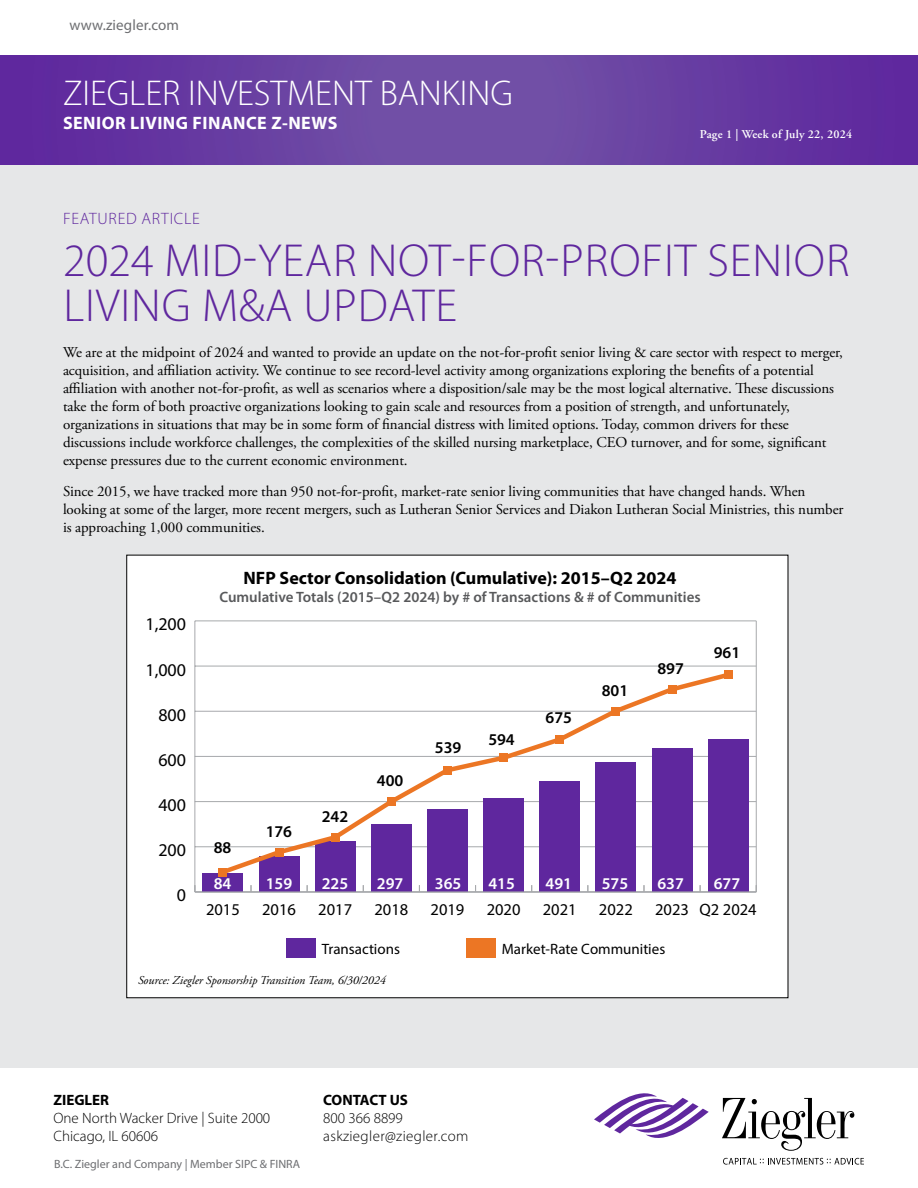
<style>
.page{position:relative;width:918px;height:1188px;background:#fff}
.page>*{position:absolute;margin:0;border:0;box-sizing:border-box;transform-origin:0 0}
.t1{font:300 46.5px/45px "Myriad Pro";letter-spacing:.02em;color:#5f279e}
.t2{font:300 36px "Myriad Pro";color:#fff}
.t3{font:700 18px "Myriad Pro";color:#000}
.t4{font:18px "Myriad Pro";color:#000}
.t5{font:700 18px "Myriad Pro";letter-spacing:.025em;color:#fff}
.t6{font:16.5px "Myriad Pro";color:#000}
.t7{font:600 16.5px "Myriad Pro";color:#fff}
.t8{font:600 16.5px "Myriad Pro";color:#000}
.t9{font:300 16.5px "Myriad Pro";letter-spacing:.045em;color:#5f279e}
.t10{font:15px/18px "Adobe Garamond Pro";letter-spacing:-.005em;color:#000}
.t11{font:600 15px "Myriad Pro";color:#58595b}
.t12{font:300 15px/18px "Myriad Pro";color:#000}
.t13{font:15px "Myriad Pro";color:#000}
.t14{font:300 15px/18px "Myriad Pro";letter-spacing:.025em;color:#000}
.t15{font:700 15px "Myriad Pro";color:#000}
.t16{font:15px "Myriad Pro";letter-spacing:.01em;color:#6d6e71}
.t17{font:600 semi-condensed 15px "Myriad Pro";color:#000}
.t18{font:italic 12px "Adobe Garamond Pro";color:#000}
.t19{font:12px "Myriad Pro";color:#6d6e71}
.t20{font:600 12px "Adobe Garamond Pro";letter-spacing:.02em;color:#fff}
</style>
<div class="page">
<svg style="left:0;top:56px;width:918px;height:110px;background:#693ea2"></svg>
<div style="left:0;top:166px;width:918px;height:902px;background:#e6e7e8"></div>
<svg style="left:723px;top:1158px;width:141px;height:7px"></svg>
<svg style="left:722px;top:1098px;width:132px;height:53px"></svg>
<svg style="left:594px;top:1093px;width:115px;height:45px"></svg>
<div style="left:127px;top:555px;width:661px;height:443px;background:#fff"></div>
<hr style="left:194px;top:621px;width:1px;height:271px;background:#a7a9ac">
<hr style="left:195px;top:846px;width:561px;height:1px;background:#a7a9ac">
<hr style="left:195px;top:801px;width:561px;height:1px;background:#a7a9ac">
<hr style="left:195px;top:756px;width:561px;height:1px;background:#a7a9ac">
<hr style="left:195px;top:711px;width:561px;height:1px;background:#a7a9ac">
<hr style="left:195px;top:666px;width:561px;height:1px;background:#a7a9ac">
<hr style="left:195px;top:621px;width:561px;height:1px;background:#a7a9ac">
<div style="left:203px;top:873px;width:40px;height:19px;background:#5f279e"></div>
<div style="left:259px;top:856px;width:40px;height:36px;background:#5f279e"></div>
<div style="left:315px;top:841px;width:40px;height:51px;background:#5f279e"></div>
<div style="left:371px;top:825px;width:41px;height:67px;background:#5f279e"></div>
<div style="left:427px;top:810px;width:41px;height:82px;background:#5f279e"></div>
<div style="left:483px;top:798px;width:41px;height:94px;background:#5f279e"></div>
<div style="left:540px;top:781px;width:40px;height:111px;background:#5f279e"></div>
<div style="left:596px;top:762px;width:40px;height:130px;background:#5f279e"></div>
<div style="left:652px;top:748px;width:40px;height:144px;background:#5f279e"></div>
<div style="left:708px;top:739px;width:40px;height:153px;background:#5f279e"></div>
<hr style="left:195px;top:892px;width:561px;height:1px;background:#a7a9ac">
<hr style="left:756px;top:621px;width:1px;height:271px;background:#a7a9ac">
<svg style="left:217px;top:673px;width:517px;height:205px"></svg>
<div style="left:218px;top:868px;width:9px;height:9px;background:#ec7624"></div>
<div style="left:275px;top:848px;width:9px;height:9px;background:#ec7624"></div>
<div style="left:331px;top:833px;width:9px;height:9px;background:#ec7624"></div>
<div style="left:387px;top:797px;width:9px;height:9px;background:#ec7624"></div>
<div style="left:443px;top:766px;width:9px;height:9px;background:#ec7624"></div>
<div style="left:499px;top:753px;width:9px;height:9px;background:#ec7624"></div>
<div style="left:555px;top:735px;width:9px;height:9px;background:#ec7624"></div>
<div style="left:611px;top:707px;width:9px;height:9px;background:#ec7624"></div>
<div style="left:668px;top:685px;width:9px;height:9px;background:#ec7624"></div>
<div style="left:724px;top:670px;width:9px;height:9px;background:#ec7624"></div>
<div style="left:287px;top:938px;width:29px;height:20px;background:#5f279e"></div>
<div style="left:467px;top:938px;width:29px;height:20px;background:#ec7624"></div>
<p class="t16" style="left:69px;top:16px;width:111px">www.ziegler.com</p>
<h2 class="t2" style="left:63px;top:72px;width:451px">ZIEGLER INVESTMENT BANKING</h2>
<p class="t5" style="left:63px;top:111px;width:276px">SENIOR LIVING FINANCE Z-NEWS</p>
<p class="t20" style="left:700px;top:128px;width:154px">Page 1 | Week of July 22, 2024</p>
<p class="t9" style="left:63px;top:209px;width:138px">FEATURED ARTICLE</p>
<h1 class="t1" style="left:63px;top:238px;width:788px">2024 MID-YEAR NOT-FOR-PROFIT SENIOR<br>LIVING M&amp;A UPDATE</h1>
<p class="t10" style="left:63px;top:343px;width:782px">We are at the midpoint of 2024 and wanted to provide an update on the not-for-profit senior living &amp; care sector with respect to merger, acquisition, and affiliation activity. We continue to see record-level activity among organizations exploring the benefits of a potential affiliation with another not-for-profit, as well as scenarios where a disposition/sale may be the most logical alternative. These discussions take the form of both proactive organizations looking to gain scale and resources from a position of strength, and unfortunately, organizations in situations that may be in some form of financial distress with limited options. Today, common drivers for these discussions include workforce challenges, the complexities of the skilled nursing marketplace, CEO turnover, and for some, significant expense pressures due to the current economic environment.</p>
<p class="t10" style="left:63px;top:483px;width:782px">Since 2015, we have tracked more than 950 not-for-profit, market-rate senior living communities that have changed hands. When looking at some of the larger, more recent mergers, such as Lutheran Senior Services and Diakon Lutheran Social Ministries, this number is approaching 1,000 communities.</p>
<p class="t4" style="left:145px;top:613px;width:42px">1,200</p>
<p class="t4" style="left:145px;top:658px;width:42px">1,000</p>
<p class="t4" style="left:158px;top:704px;width:29px">800</p>
<p class="t4" style="left:158px;top:749px;width:29px">600</p>
<p class="t4" style="left:158px;top:794px;width:29px">400</p>
<p class="t4" style="left:158px;top:839px;width:29px">200</p>
<p class="t4" style="left:177px;top:884px;width:11px">0</p>
<p class="t3" style="left:244px;top:566px;width:435px">NFP Sector Consolidation (Cumulative): 2015–Q2 2024</p>
<p class="t11" style="left:219px;top:587px;width:483px">Cumulative Totals (2015–Q2 2024) by # of Transactions &amp; # of Communities</p>
<p class="t8" style="left:214px;top:837px;width:19px">88</p>
<p class="t8" style="left:266px;top:821px;width:28px">176</p>
<p class="t8" style="left:322px;top:806px;width:28px">242</p>
<p class="t8" style="left:377px;top:770px;width:28px">400</p>
<p class="t8" style="left:435px;top:737px;width:28px">539</p>
<p class="t8" style="left:488px;top:729px;width:28px">594</p>
<p class="t8" style="left:546px;top:707px;width:28px">675</p>
<p class="t8" style="left:602px;top:680px;width:28px">801</p>
<p class="t8" style="left:657px;top:658px;width:28px">897</p>
<p class="t8" style="left:714px;top:642px;width:28px">961</p>
<p class="t7" style="left:214px;top:873px;width:19px">84</p>
<p class="t7" style="left:266px;top:873px;width:28px">159</p>
<p class="t7" style="left:322px;top:873px;width:28px">225</p>
<p class="t7" style="left:377px;top:873px;width:28px">297</p>
<p class="t7" style="left:435px;top:873px;width:28px">365</p>
<p class="t7" style="left:488px;top:873px;width:28px">415</p>
<p class="t7" style="left:546px;top:873px;width:28px">491</p>
<p class="t7" style="left:602px;top:873px;width:28px">575</p>
<p class="t7" style="left:657px;top:873px;width:28px">637</p>
<p class="t7" style="left:714px;top:873px;width:28px">677</p>
<p class="t6" style="left:206px;top:900px;width:35px">2015</p>
<p class="t6" style="left:262px;top:900px;width:35px">2016</p>
<p class="t6" style="left:318px;top:900px;width:35px">2017</p>
<p class="t6" style="left:374px;top:900px;width:35px">2018</p>
<p class="t6" style="left:431px;top:900px;width:35px">2019</p>
<p class="t6" style="left:487px;top:900px;width:35px">2020</p>
<p class="t6" style="left:543px;top:900px;width:35px">2021</p>
<p class="t6" style="left:599px;top:900px;width:35px">2022</p>
<p class="t6" style="left:655px;top:900px;width:103px">2023 Q2 2024</p>
<p class="t13" style="left:322px;top:940px;width:80px">Transactions</p>
<p class="t13" style="left:502px;top:940px;width:165px">Market-Rate Communities</p>
<p class="t18" style="left:138px;top:973px;width:249px">Source: Ziegler Sponsorship Transition Team, 6/30/2024</p>
<p class="t15" style="left:53px;top:1090px;width:57px">ZIEGLER</p>
<p class="t12" style="left:53px;top:1109px;width:218px">One North Wacker Drive | Suite 2000<br>Chicago, IL 60606</p>
<p class="t4" style="left:153px;top:1117px;width:34px">50%</p>
<p class="t19" style="left:54px;top:1156px;width:248px">B.C. Ziegler and Company | Member SIPC &amp; FINRA</p>
<p class="t15" style="left:323px;top:1090px;width:86px">CONTACT US</p>
<p class="t14" style="left:323px;top:1109px;width:147px">800 366 8899 askziegler@ziegler.com</p>
<p class="t17" style="left:356px;top:1127px;width:39px">45.7%</p>
</div>
